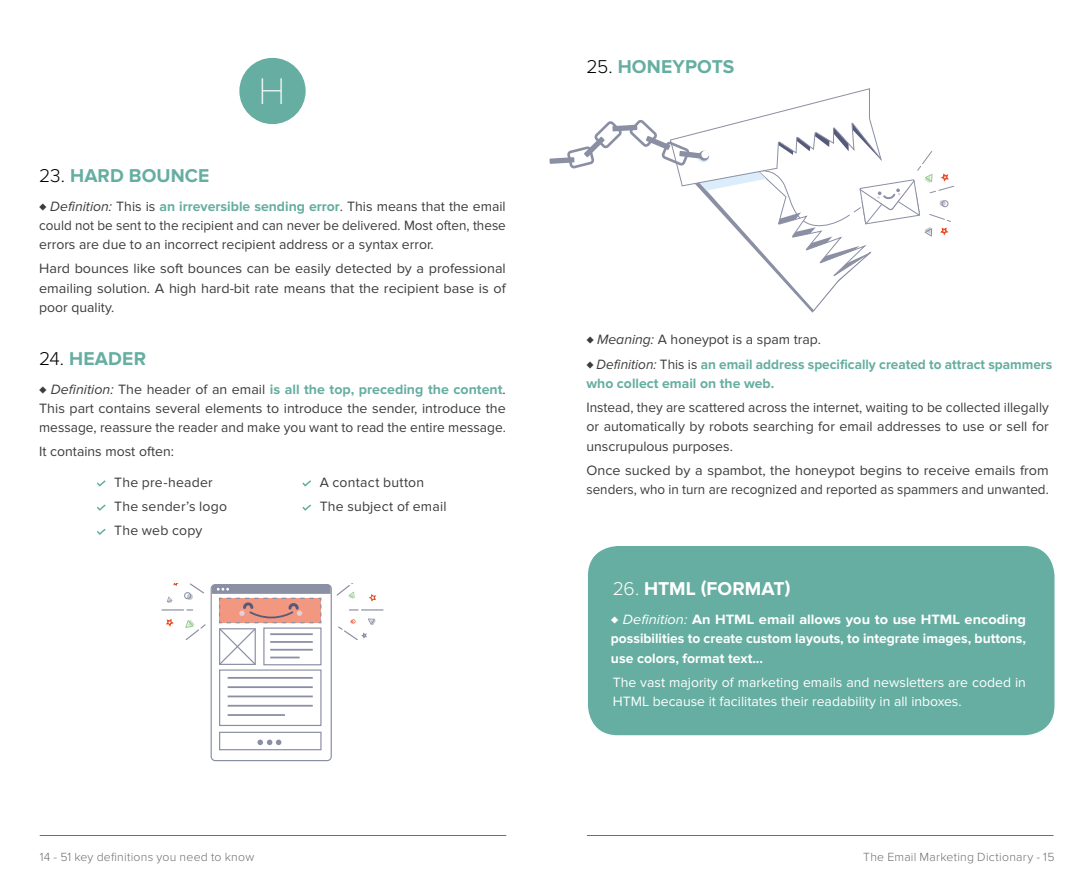
<style>
.page{position:relative;width:1092px;height:893px;background:#fff}
.page>*{position:absolute;margin:0;border:0;box-sizing:border-box;transform-origin:0 0}
.t1{font:100 38.5px "Proxima Nova T";color:#fff}
.t2{font:700 19.25px "Proxima Nova";letter-spacing:.005em;color:#65aea1}
.t3{font:700 19.25px "Proxima Nova";letter-spacing:.005em;color:#fff}
.t4{font:14px/19.2px "Proxima Nova";color:#3c3c3b;text-align:justify}
.t5{font:700 14px/19.2px "Proxima Nova";color:#fff;text-align:justify;scale:1.04 1}
.t6{font:700 14px/24.2px "Proxima Nova";color:#65aea1}
.t7{font:14px/19.2px "Proxima Nova";color:#fff}
.t8{font:300 12.25px "Proxima Nova";letter-spacing:.02em;color:#706f6f}
.s1{font-weight:300;color:#000}
.s2{font-style:italic}
.s3{font-weight:700;color:#65aea1}
.s4{font-weight:400;font-style:italic;color:#3c3c3b}
.s5{font-weight:400;color:#3c3c3b}
.s6{font-weight:300}
.s7{font-weight:400;font-style:italic}
</style>
<div class="page">
<hr style="left:40px;top:835px;width:466px;height:1px;background:#706f6f">
<hr style="left:587px;top:835px;width:466px;height:1px;background:#706f6f">
<div style="left:588px;top:546px;width:466px;height:189px;background:#65aea1;border-radius:30px"></div>
<div style="left:239px;top:58px;width:66px;height:66px;background:#65aea1;border-radius:50%"></div>
<hr style="left:162px;top:609px;width:21px;height:2px;background:#8b8fa4">
<hr style="left:361px;top:609px;width:22px;height:2px;background:#8b8fa4">
<svg style="left:164px;top:584px;width:212px;height:177px"></svg>
<svg style="left:97px;top:480px;width:9px;height:7px"></svg>
<svg style="left:97px;top:504px;width:9px;height:7px"></svg>
<svg style="left:97px;top:529px;width:9px;height:6px"></svg>
<svg style="left:302px;top:480px;width:9px;height:7px"></svg>
<svg style="left:302px;top:504px;width:9px;height:7px"></svg>
<svg style="left:549px;top:88px;width:405px;height:225px"></svg>
<svg style="left:698px;top:150px;width:11px;height:11px"></svg>
<div style="left:701px;top:150px;width:8px;height:9px;background:#fff;border-radius:50%"></div>
<h1 class="t1" style="left:258px;top:69px;width:28px">H</h1>
<h2 class="t2" style="left:39px;top:164px;width:172px"><span class="s1">23.</span> HARD BOUNCE</h2>
<p class="t4" style="left:39px;top:197px;width:468px"><span class="s2">♦ Definition:</span> This is <span class="s3">an irreversible sending error</span>. This means that the email could not be sent to the recipient and can never be delivered. Most often, these errors are due to an incorrect recipient address or a syntax error.</p>
<p class="t4" style="left:39px;top:259px;width:468px">Hard bounces like soft bounces can be easily detected by a professional emailing solution. A high hard-bit rate means that the recipient base is of poor quality.</p>
<h2 class="t2" style="left:39px;top:347px;width:108px"><span class="s1">24.</span> HEADER</h2>
<p class="t4" style="left:39px;top:380px;width:468px"><span class="s2">♦ Definition:</span> The header of an email <span class="s3">is all the top, preceding the content</span>.<br>This part contains several elements to introduce the sender, introduce the message, reassure the reader and make you want to read the entire message.</p>
<p class="t4" style="left:39px;top:442px;width:136px">It contains most often:</p>
<p class="t4" style="left:114px;top:470px;width:114px;line-height:24.2px;text-align:left">The pre-header<br>The sender’s logo<br>The web copy</p>
<p class="t4" style="left:320px;top:470px;width:128px;line-height:24.2px">A contact button<br>The subject of email</p>
<h2 class="t2" style="left:586px;top:56px;width:149px"><span class="s1">25.</span> HONEYPOTS</h2>
<p class="t6" style="left:586px;top:328px;width:467px"><span class="s4">♦ Meaning:</span> <span class="s5">A honeypot is a spam trap.<br></span><span class="s4">♦ Definition:</span> <span class="s5">This is</span> an email address specifically created to attract spammers</p>
<p class="t6" style="left:586px;top:371px;width:189px">who collect email on the web.</p>
<p class="t4" style="left:586px;top:398px;width:464px">Instead, they are scattered across the internet, waiting to be collected illegally or automatically by robots searching for email addresses to use or sell for unscrupulous purposes.</p>
<p class="t4" style="left:586px;top:461px;width:464px">Once sucked by a spambot, the honeypot begins to receive emails from senders, who in turn are recognized and reported as spammers and unwanted.</p>
<h2 class="t3" style="left:612px;top:577px;width:179px"><span class="s6">26.</span> HTML (FORMAT)</h2>
<p class="t5" style="left:611px;top:610px;width:400px"><span class="s7">♦ Definition:</span> An HTML email allows you to use HTML encoding possibilities to create custom layouts, to integrate images, buttons, use colors, format text...</p>
<p class="t7" style="left:612px;top:673px;width:414px">The vast majority of marketing emails and newsletters are coded in<br>HTML because it facilitates their readability in all inboxes.</p>
<p class="t8" style="left:40px;top:850px;width:216px">14 - 51 key definitions you need to know</p>
<p class="t8" style="left:863px;top:850px;width:193px">The Email Marketing Dictionary - 15</p>
</div>
